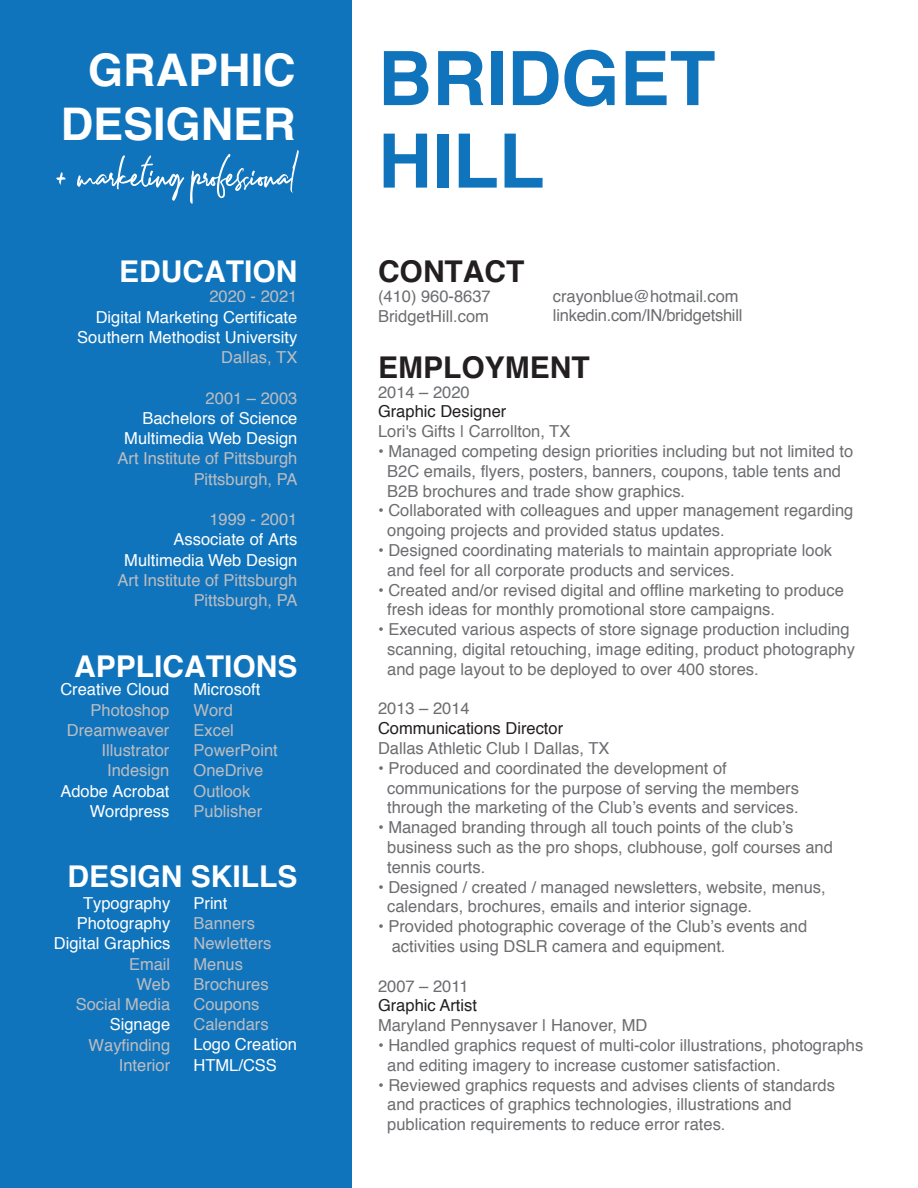
<style>
.page{position:relative;width:918px;height:1188px;background:#fff}
.page>*{position:absolute;margin:0;border:0;box-sizing:border-box;transform-origin:0 0}
.t1{font:700 75px/82.5px "Helvetica";color:#1074bc}
.t2{font:57px "Dellamonde";color:#fff}
.t3{font:700 45px/54px "Helvetica";color:#fff;text-align:right}
.t4{font:700 30px "Helvetica";color:#fff}
.t5{font:700 30px "Helvetica";color:#231f20}
.t6{font:16.5px/19.8px "Helvetica";color:#6c6d70}
.t7{font:16.5px/20.2px "Helvetica";color:#bcbdc0;text-align:right}
.t8{font:16.5px/20.2px "Helvetica";color:#fff;text-align:right}
.t9{font:16.5px "Helvetica";color:#231f20}
</style>
<div class="page">
<div style="left:0;top:0;width:351px;height:1188px;background:#1074bc"></div>
<h3 class="t3" style="left:61px;top:43px;width:237px">GRAPHIC<br>DESIGNER</h3>
<h2 class="t2" style="left:53px;top:143px;width:244px">+ marketing professional</h2>
<h3 class="t4" style="left:119px;top:247px;width:180px">EDUCATION</h3>
<p class="t7" style="left:209px;top:287px;width:90px">2020 - 2021</p>
<p class="t8" style="left:77px;top:307px;width:222px">Digital Marketing Certificate<br>Southern Methodist University</p>
<p class="t7" style="left:221px;top:348px;width:78px">Dallas, TX</p>
<p class="t7" style="left:206px;top:388px;width:93px">2001 – 2003</p>
<p class="t8" style="left:124px;top:408px;width:175px">Bachelors of Science<br>Multimedia Web Design</p>
<p class="t7" style="left:118px;top:449px;width:181px">Art Institute of Pittsburgh<br>Pittsburgh, PA</p>
<p class="t7" style="left:209px;top:510px;width:90px">1999 - 2001</p>
<p class="t8" style="left:124px;top:530px;width:175px">Associate of Arts<br>Multimedia Web Design</p>
<p class="t7" style="left:118px;top:570px;width:181px">Art Institute of Pittsburgh<br>Pittsburgh, PA</p>
<h3 class="t4" style="left:74px;top:642px;width:225px">APPLICATIONS</h3>
<p class="t8" style="left:60px;top:680px;width:111px">Creative Cloud</p>
<p class="t7" style="left:67px;top:700px;width:104px">Photoshop<br>Dreamweaver<br>Illustrator<br>Indesign</p>
<p class="t8" style="left:60px;top:781px;width:111px">Adobe Acrobat<br>Wordpress</p>
<p class="t8" style="left:194px;top:680px;width:68px">Microsoft</p>
<p class="t7" style="left:194px;top:700px;width:86px;text-align:left">Word<br>Excel<br>PowerPoint<br>OneDrive<br>Outlook<br>Publisher</p>
<h3 class="t4" style="left:67px;top:852px;width:232px">DESIGN SKILLS</h3>
<p class="t8" style="left:54px;top:893px;width:118px">Typography<br>Photography<br>Digital Graphics</p>
<p class="t7" style="left:76px;top:954px;width:96px">Email<br>Web<br>Social Media</p>
<p class="t8" style="left:110px;top:1015px;width:62px">Signage</p>
<p class="t7" style="left:89px;top:1035px;width:83px">Wayfinding<br>Interior</p>
<p class="t8" style="left:194px;top:893px;width:35px">Print</p>
<p class="t7" style="left:194px;top:914px;width:79px;text-align:left">Banners<br>Newletters<br>Menus<br>Brochures<br>Coupons<br>Calendars</p>
<p class="t8" style="left:194px;top:1035px;width:105px;text-align:left">Logo Creation<br>HTML/CSS</p>
<h1 class="t1" style="left:378px;top:38px;width:339px">BRIDGET<br>HILL</h1>
<h3 class="t5" style="left:378px;top:248px;width:148px">CONTACT</h3>
<p class="t6" style="left:378px;top:287px;width:114px">(410) 960-8637<br>BridgetHill.com</p>
<h3 class="t5" style="left:378px;top:343px;width:213px">EMPLOYMENT</h3>
<p class="t6" style="left:378px;top:382px;width:93px">2014 – 2020</p>
<p class="t9" style="left:378px;top:399px;width:130px">Graphic Designer</p>
<p class="t6" style="left:378px;top:422px;width:194px">Lori's Gifts | Carrollton, TX</p>
<p class="t6" style="left:387px;top:442px;width:468px;text-indent:-9px">• Managed competing design priorities including but not limited to<br>B2C emails, flyers, posters, banners, coupons, table tents and<br>B2B brochures and trade show graphics.</p>
<p class="t6" style="left:387px;top:501px;width:468px;text-indent:-9px">• Collaborated with colleagues and upper management regarding ongoing projects and provided status updates.</p>
<p class="t6" style="left:387px;top:541px;width:447px;text-indent:-9px">• Designed coordinating materials to maintain appropriate look and feel for all corporate products and services.</p>
<p class="t6" style="left:387px;top:580px;width:458px;text-indent:-9px">• Created and/or revised digital and offline marketing to produce fresh ideas for monthly promotional store campaigns.</p>
<p class="t6" style="left:387px;top:620px;width:469px;text-indent:-9px">• Executed various aspects of store signage production including scanning, digital retouching, image editing, product photography and page layout to be deployed to over 400 stores.</p>
<p class="t6" style="left:378px;top:699px;width:93px">2013 – 2014</p>
<p class="t9" style="left:378px;top:716px;width:187px">Communications Director</p>
<p class="t6" style="left:378px;top:739px;width:233px">Dallas Athletic Club | Dallas, TX</p>
<p class="t6" style="left:387px;top:759px;width:413px;text-indent:-9px">• Produced and coordinated the development of communications for the purpose of serving the members through the marketing of the Club’s events and services.</p>
<p class="t6" style="left:387px;top:818px;width:447px;text-indent:-9px">• Managed branding through all touch points of the club’s business such as the pro shops, clubhouse, golf courses and tennis courts.</p>
<p class="t6" style="left:387px;top:877px;width:440px;text-indent:-9px">• Designed / created / managed newsletters, website, menus, calendars, brochures, emails and interior signage.</p>
<p class="t6" style="left:392px;top:917px;width:417px;text-indent:-14px">• Provided photographic coverage of the Club’s events and activities using DSLR camera and equipment.</p>
<p class="t6" style="left:378px;top:976px;width:92px">2007 – 2011</p>
<p class="t9" style="left:378px;top:993px;width:101px">Graphic Artist</p>
<p class="t6" style="left:378px;top:1016px;width:271px">Maryland Pennysaver | Hanover, MD</p>
<p class="t6" style="left:387px;top:1036px;width:478px;text-indent:-9px">• Handled graphics request of multi-color illustrations, photographs and editing imagery to increase customer satisfaction.</p>
<p class="t6" style="left:387px;top:1075px;width:449px;text-indent:-9px">• Reviewed graphics requests and advises clients of standards and practices of graphics technologies, illustrations and publication requirements to reduce error rates.</p>
<p class="t6" style="left:553px;top:286px;width:191px">crayonblue@hotmail.com linkedin.com/IN/bridgetshill</p>
</div>
